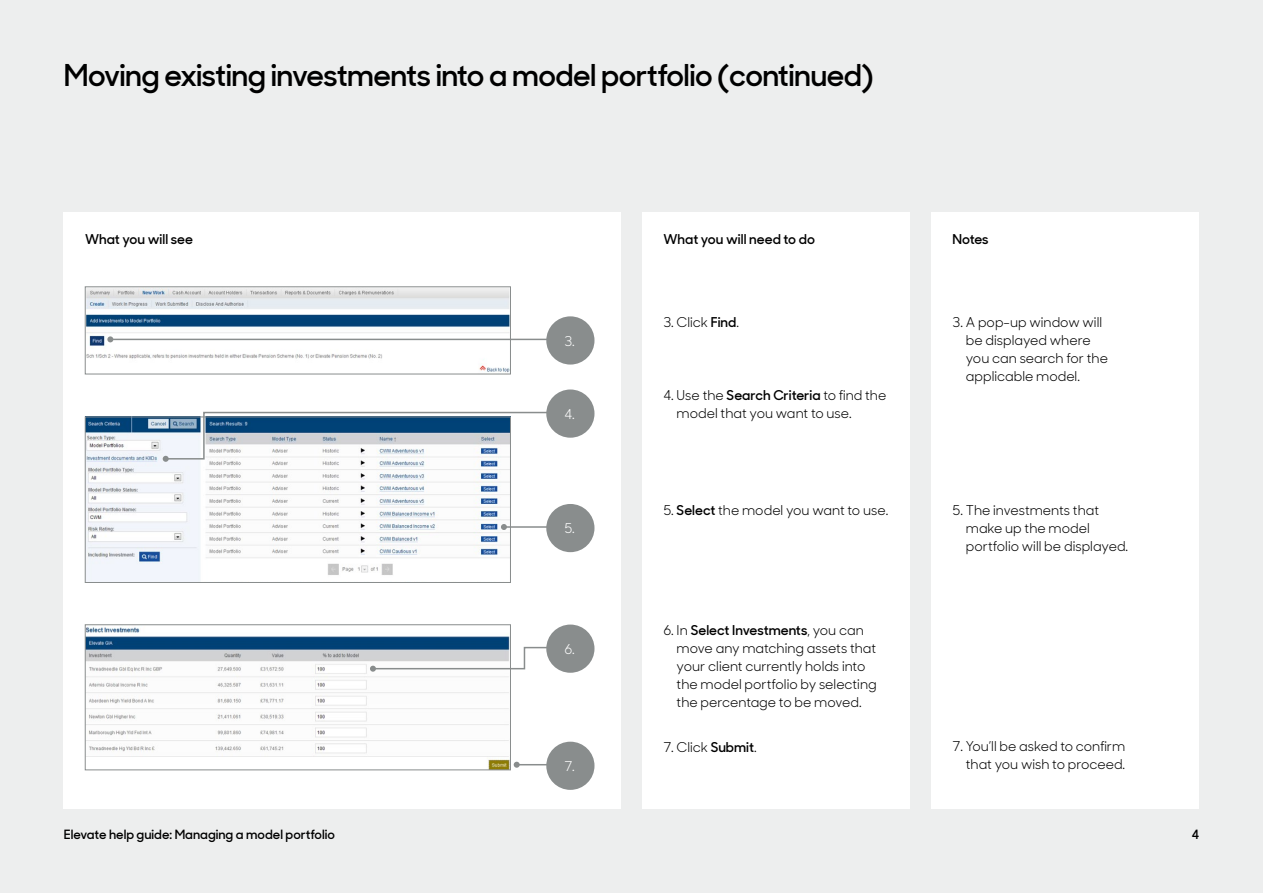
<style>
.page{position:relative;width:1263px;height:893px;background:#edeeee}
.page>*{position:absolute;margin:0;border:0;box-sizing:border-box;transform-origin:0 0}
.t1{font:600 30px "Sharp Sans Display No 1";letter-spacing:-.02em;color:#000}
.t2{font:13.5px/18px "Sharp Sans Display No 1";color:#000}
.t3{font:600 13.5px "Sharp Sans Display No 1";color:#000}
.t4{font:13.5px "Sharp Sans Display No 1";color:#fff}
.t5{font:600 12.75px "Sharp Sans Display No 1";color:#000}
.s1{font-weight:600}
</style>
<div class="page">
<div style="left:64px;top:213px;width:557px;height:596px;background:#fff"></div>
<div style="left:642px;top:213px;width:268px;height:596px;background:#fff"></div>
<div style="left:931px;top:213px;width:268px;height:596px;background:#fff"></div>
<img style="left:87px;top:289px;width:422px;height:83px">
<hr style="left:110px;top:339px;width:441px;height:1px;background:#898d8d">
<svg style="left:107px;top:336px;width:6px;height:6px"></svg>
<div style="left:546px;top:316px;width:48px;height:49px;background:#898d8d;border-radius:50%"></div>
<img style="left:87px;top:419px;width:422px;height:162px">
<div style="left:85px;top:417px;width:426px;height:166px;border:1px solid #898d8d"></div>
<img style="left:87px;top:627px;width:422px;height:141px">
<div style="left:85px;top:625px;width:426px;height:145px;border:1px solid #898d8d"></div>
<svg style="left:163px;top:411px;width:386px;height:51px"></svg>
<div style="left:546px;top:389px;width:48px;height:49px;background:#898d8d;border-radius:50%"></div>
<hr style="left:504px;top:526px;width:47px;height:2px;background:#898d8d">
<svg style="left:501px;top:524px;width:6px;height:6px"></svg>
<div style="left:546px;top:504px;width:48px;height:48px;background:#898d8d;border-radius:50%"></div>
<svg style="left:370px;top:646px;width:176px;height:26px"></svg>
<div style="left:546px;top:625px;width:48px;height:48px;background:#898d8d;border-radius:50%"></div>
<hr style="left:517px;top:764px;width:34px;height:1px;background:#898d8d">
<svg style="left:514px;top:762px;width:6px;height:6px"></svg>
<div style="left:546px;top:742px;width:48px;height:48px;background:#898d8d;border-radius:50%"></div>
<h1 class="t1" style="left:64px;top:52px;width:811px">Moving existing investments into a model portfolio (continued)</h1>
<p class="t3" style="left:85px;top:229px;width:110px">What you will see</p>
<p class="t3" style="left:663px;top:229px;width:153px">What you will need to do</p>
<p class="t4" style="left:564px;top:330px;width:12px">3.</p>
<p class="t4" style="left:564px;top:403px;width:12px">4.</p>
<p class="t4" style="left:564px;top:517px;width:12px">5.</p>
<p class="t4" style="left:564px;top:638px;width:12px">6.</p>
<p class="t4" style="left:564px;top:755px;width:12px">7.</p>
<p class="t2" style="left:663px;top:312px;width:77px">3. Click <span class="s1">Find</span>.</p>
<p class="t2" style="left:677px;top:385px;width:211px;text-indent:-13px">4. Use the <span class="s1">Search Criteria</span> to find the model that you want to use.</p>
<p class="t2" style="left:663px;top:500px;width:226px">5. <span class="s1">Select</span> the model you want to use.</p>
<p class="t2" style="left:677px;top:620px;width:202px;text-indent:-13px">6. In <span class="s1">Select Investments</span>, you can move any matching assets that your client currently holds into the model portfolio by selecting the percentage to be moved.</p>
<p class="t2" style="left:663px;top:738px;width:95px">7. Click <span class="s1">Submit</span>.</p>
<p class="t3" style="left:952px;top:229px;width:38px">Notes</p>
<p class="t2" style="left:966px;top:312px;width:144px;text-indent:-13px">3. A pop-up window will be displayed where you can search for the applicable model.</p>
<p class="t2" style="left:966px;top:500px;width:164px;text-indent:-13px">5. The investments that make up the model portfolio will be displayed.</p>
<p class="t2" style="left:952px;top:736px;width:174px;text-align:right">7. You’ll be asked to confirm that you wish to proceed.</p>
<p class="t5" style="left:64px;top:824px;width:273px">Elevate help guide: Managing a model portfolio</p>
<p class="t5" style="left:1192px;top:824px;width:9px">4</p>
</div>
